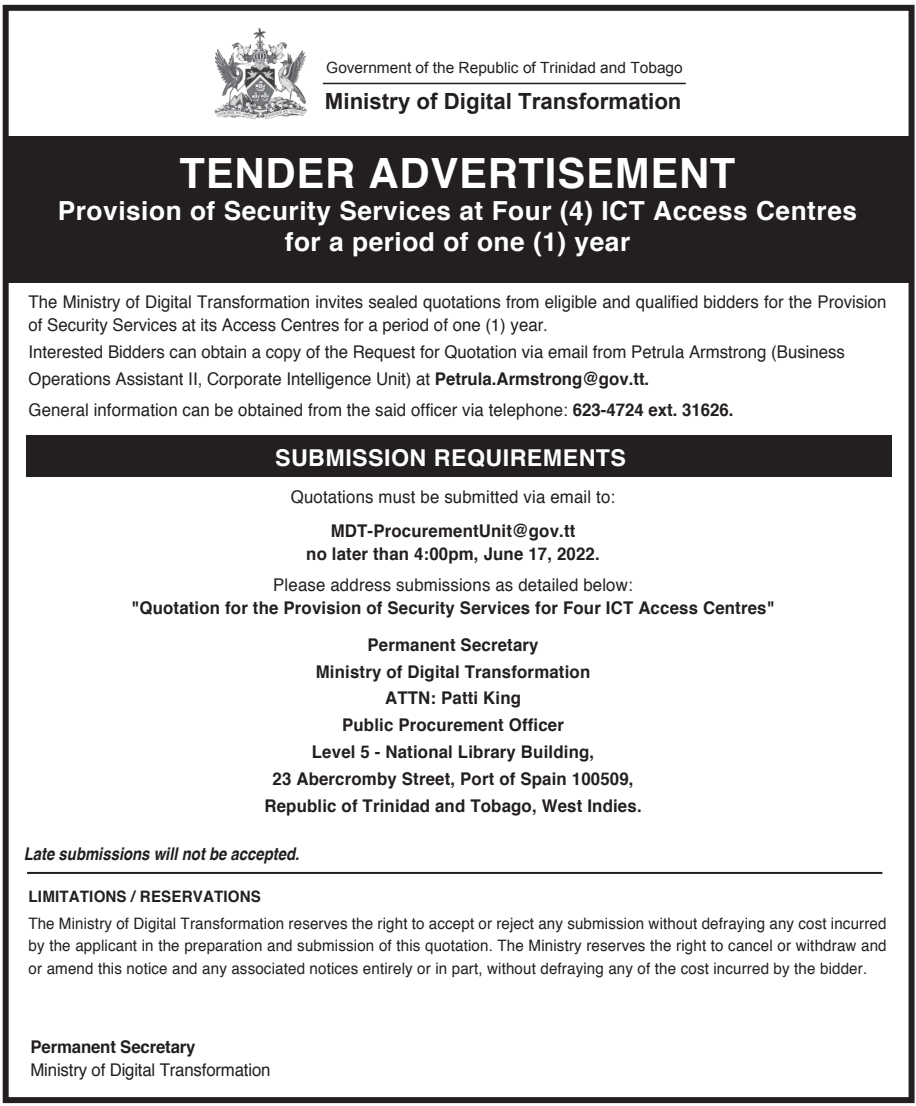
<style>
.page{position:relative;width:916px;height:1106px;background:#fff}
.page>*{position:absolute;margin:0;border:0;box-sizing:border-box;transform-origin:0 0}
.t1{font:700 41.65px "Helvetica";letter-spacing:.02em;color:#fff}
.t2{font:700 26.25px/31.5px "Helvetica";letter-spacing:.02em;color:#fff;text-align:center}
.t3{font:700 23.28px "Helvetica";letter-spacing:.02em;color:#fff}
.t4{font:700 22.22px "Arial";color:#231f20}
.t5{font:17.5px/23.4px "Helvetica";color:#231f20;scale:.96 1}
.t6{font:700 17.5px/26.8px "Helvetica";letter-spacing:.01em;color:#231f20;text-align:center;scale:.96 1}
.t7{font:italic 700 17.5px "Helvetica";color:#231f20;scale:.85 1}
.t8{font:700 17.5px "Helvetica";letter-spacing:-.01em;color:#231f20;scale:.96 1}
.t9{font:15.75px/22.8px "Helvetica";letter-spacing:.01em;color:#231f20;text-align:justify;scale:.96 1}
.t10{font:700 15.75px "Helvetica";letter-spacing:.01em;color:#231f20;scale:.96 1}
.t11{font:15.4px "Arial";color:#231f20}
.s1{font-weight:700}
</style>
<div class="page">
<div style="left:6px;top:136px;width:904px;height:147px;background:#231f20"></div>
<hr style="left:27px;top:871px;width:855px;height:2px;background:#231f20">
<div style="left:26px;top:435px;width:865px;height:42px;background:#231f20"></div>
<div style="left:3px;top:5px;width:911px;height:1097px;border:6px solid #231f20"></div>
<img style="left:214px;top:27px;width:93px;height:93px">
<hr style="left:323px;top:83px;width:362px;height:1px;background:#231f20">
<p class="t11" style="left:326px;top:57px;width:358px">Government of the Republic of Trinidad and Tobago</p>
<p class="t4" style="left:325px;top:87px;width:358px">Ministry of Digital Transformation</p>
<h1 class="t1" style="left:179px;top:140px;width:557px">TENDER ADVERTISEMENT</h1>
<h2 class="t2" style="left:58px;top:195px;width:800px">Provision of Security Services at Four (4) ICT Access Centres for a period of one (1) year</h2>
<p class="t5" style="left:29px;top:290px;width:895px">The Ministry of Digital Transformation invites sealed quotations from eligible and qualified bidders for the Provision of Security Services at its Access Centres for a period of one (1) year.</p>
<p class="t5" style="left:29px;top:339px;width:852px;line-height:26.9px">Interested Bidders can obtain a copy of the Request for Quotation via email from Petrula Armstrong (Business<br>Operations Assistant II, Corporate Intelligence Unit) at <span class="s1">Petrula.Armstrong@gov.tt.</span></p>
<p class="t5" style="left:29px;top:398px;width:736px">General information can be obtained from the said officer via telephone: <span class="s1">623-4724 ext. 31626.</span></p>
<h3 class="t3" style="left:275px;top:439px;width:352px">SUBMISSION REQUIREMENTS</h3>
<p class="t5" style="left:291px;top:485px;width:339px">Quotations must be submitted via email to:</p>
<p class="t6" style="left:306px;top:519px;width:307px;line-height:23.3px">MDT-ProcurementUnit@gov.tt<br>no later than 4:00pm, June 17, 2022.</p>
<p class="t5" style="left:273px;top:573px;width:376px">Please address submissions as detailed below:</p>
<p class="t6" style="left:131px;top:589px;width:671px;line-height:36.8px">"Quotation for the Provision of Security Services for Four ICT Access Centres"<br>Permanent Secretary</p>
<p class="t6" style="left:264px;top:658px;width:394px">Ministry of Digital Transformation<br>ATTN: Patti King<br>Public Procurement Officer<br>Level 5 - National Library Building,<br>23 Abercromby Street, Port of Spain 100509, Republic of Trinidad and Tobago, West Indies.</p>
<p class="t7" style="left:24px;top:839px;width:325px">Late submissions will not be accepted.</p>
<p class="t10" style="left:29px;top:883px;width:243px">LIMITATIONS / RESERVATIONS</p>
<p class="t9" style="left:29px;top:911px;width:895px">The Ministry of Digital Transformation reserves the right to accept or reject any submission without defraying any cost incurred by the applicant in the preparation and submission of this quotation. The Ministry reserves the right to cancel or withdraw and or amend this notice and any associated notices entirely or in part, without defraying any of the cost incurred by the bidder.</p>
<p class="t8" style="left:30px;top:1032px;width:173px">Permanent Secretary</p>
<p class="t5" style="left:30px;top:1058px;width:251px">Ministry of Digital Transformation</p>
</div>
